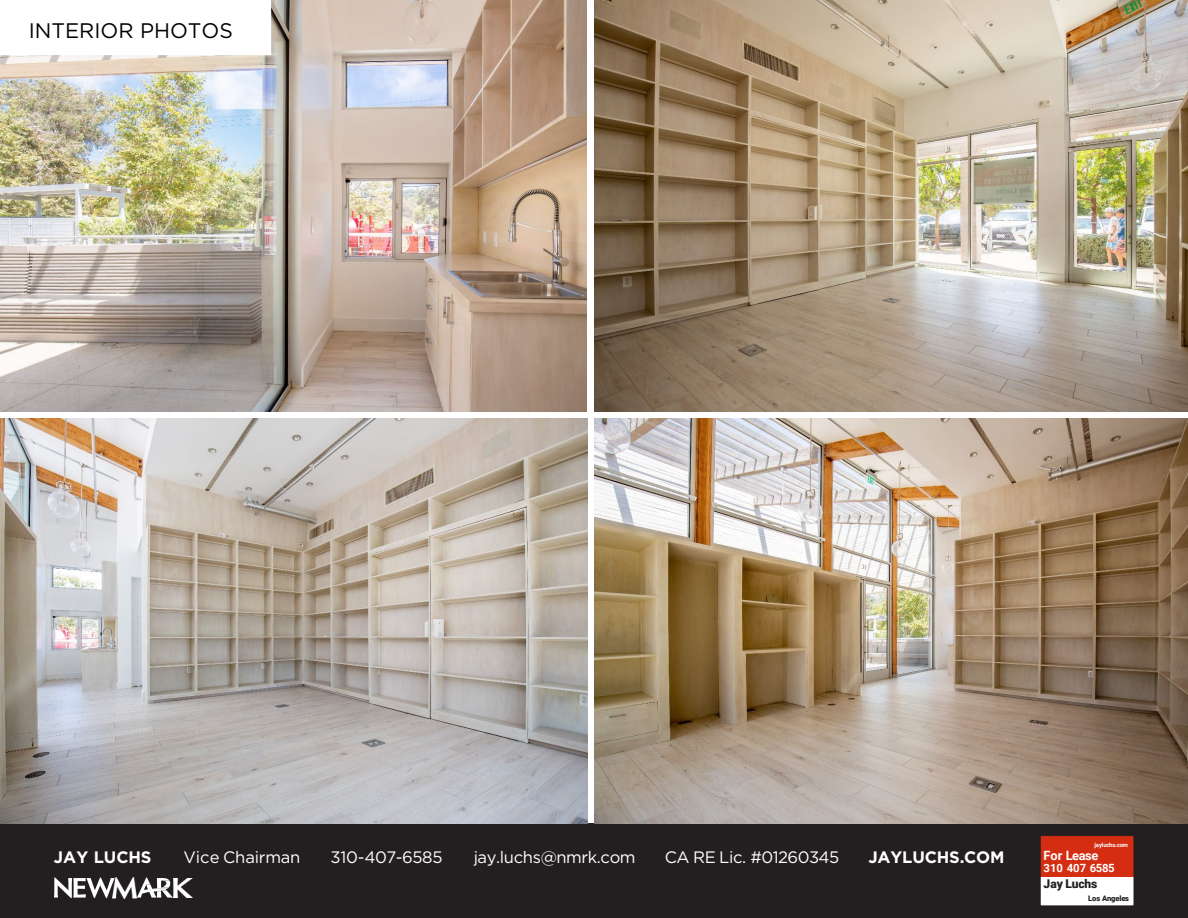
<style>
.page{position:relative;width:1188px;height:918px;background:#fff}
.page>*{position:absolute;margin:0;border:0;box-sizing:border-box;transform-origin:0 0}
.t1{font:21px "Gotham";color:#000}
.t2{font:16.5px "Gotham";letter-spacing:-.025em;color:#fff}
.t3{font:700 16.5px "Gotham";letter-spacing:-.01em;color:#fff}
.t4{font:700 12.75px "Roboto";letter-spacing:-.025em;color:#fff}
.t5{font:900 12px "Roboto";letter-spacing:-.01em;color:#231f20}
.t6{font:700 11.4px "Roboto";letter-spacing:-.005em;color:#fff}
.t7{font:900 7.5px "Roboto";letter-spacing:-.015em;color:#231f20}
.t8{font:700 6px "Roboto";letter-spacing:-.025em;color:#fff}
</style>
<div class="page">
<div style="left:0;top:824px;width:1188px;height:94px;background:#231f20"></div>
<svg style="left:54px;top:877px;width:58px;height:21px"></svg>
<img style="left:173px;top:878px;width:19px;height:20px">
<svg style="left:137px;top:878px;width:36px;height:20px"></svg>
<img style="left:112px;top:878px;width:24px;height:20px">
<div style="left:1040px;top:877px;width:94px;height:29px;background:#fff"></div>
<div style="left:1040px;top:836px;width:94px;height:41px;background:#d42d11"></div>
<div style="left:1040px;top:835px;width:94px;height:71px;border:1px solid #231f20"></div>
<img style="left:0;top:418px;width:587px;height:405px">
<img style="left:594px;top:418px;width:594px;height:405px">
<img style="left:0;top:0;width:587px;height:412px">
<img style="left:594px;top:0;width:594px;height:412px">
<svg style="left:0;top:0;width:271px;height:55px"></svg>
<p class="t1" style="left:29px;top:17px;width:206px">INTERIOR PHOTOS</p>
<p class="t3" style="left:54px;top:846px;width:99px">JAY LUCHS</p>
<p class="t2" style="left:183px;top:847px;width:118px">Vice Chairman</p>
<p class="t2" style="left:331px;top:847px;width:113px">310-407-6585</p>
<p class="t2" style="left:474px;top:847px;width:164px">jay.luchs@nmrk.com</p>
<p class="t2" style="left:665px;top:847px;width:176px">CA RE Lic. #01260345</p>
<p class="t3" style="left:868px;top:846px;width:138px">JAYLUCHS.COM</p>
<p class="t8" style="left:1095px;top:841px;width:35px">jayluchs.com</p>
<p class="t4" style="left:1044px;top:847px;width:56px">For Lease</p>
<p class="t6" style="left:1044px;top:860px;width:73px">310 407 6585</p>
<p class="t5" style="left:1044px;top:876px;width:55px">Jay Luchs</p>
<p class="t7" style="left:1088px;top:893px;width:43px">Los Angeles</p>
</div>
